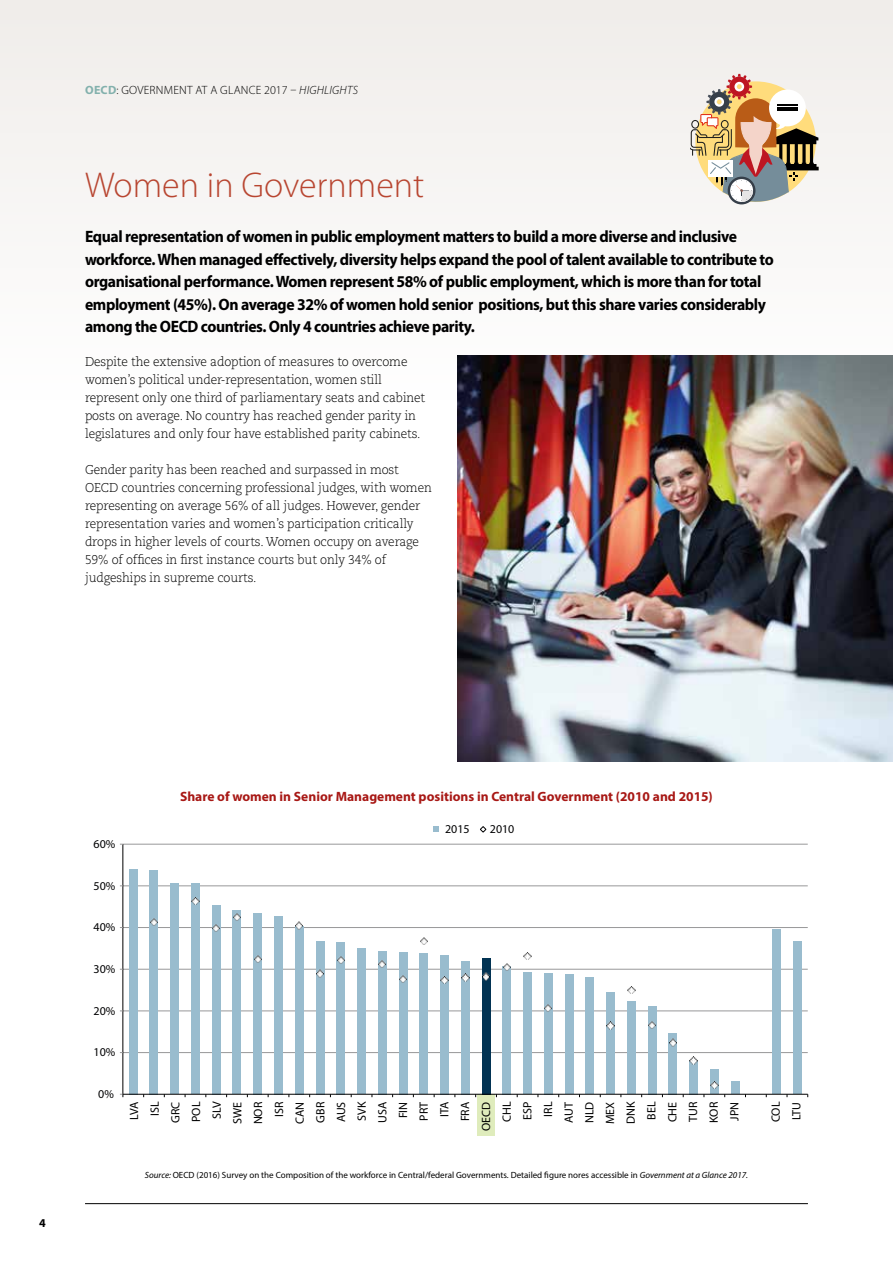
<style>
.page{position:relative;width:893px;height:1263px;background:#fff}
.page>*{position:absolute;margin:0;border:0;box-sizing:border-box;transform-origin:0 0}
.t1{font:300 36px "Myriad Pro";color:#b84631}
.t2{font:700 16.5px/22.5px "Myriad Pro";letter-spacing:-.025em;color:#000;scale:.95 1}
.t3{font:700 13.5px "Myriad Pro";color:#a81815}
.t4{font:300 12.75px/18px "Caecilia LT Pro 45";letter-spacing:-.01em;color:#000;scale:.95 1}
.t5{font:12px/20.7px "Myriad Pro";color:#000;text-align:right}
.t6{font:300 12px "Myriad Pro";letter-spacing:.02em;color:#000}
.t7{font:12px "Myriad Pro";color:#020203}
.t8{font:700 12px "Myriad Pro";color:#000}
.t9{font:9px "Myriad Pro";color:#000}
.s1{font-weight:700;color:#83b1ad}
.s2{font-style:italic}
</style>
<div class="page">
<div style="left:0;top:0;width:893px;height:400px;background:#f7f5f4"></div>
<hr style="left:85px;top:1203px;width:723px;height:1px;background:#000">
<img style="left:457px;top:356px;width:436px;height:405px">
<div style="left:477px;top:1094px;width:18px;height:42px;background:#dfecbc"></div>
<hr style="left:123px;top:1052px;width:685px;height:1px;background:#989899">
<hr style="left:123px;top:1010px;width:685px;height:1px;background:#989899">
<hr style="left:123px;top:969px;width:685px;height:1px;background:#989899">
<hr style="left:123px;top:927px;width:685px;height:1px;background:#989899">
<hr style="left:123px;top:885px;width:685px;height:1px;background:#989899">
<hr style="left:123px;top:844px;width:685px;height:1px;background:#989899">
<div style="left:482px;top:958px;width:8px;height:136px;background:#023353"></div>
<div style="left:793px;top:942px;width:9px;height:152px;background:#99bcce"></div>
<div style="left:772px;top:930px;width:9px;height:164px;background:#99bcce"></div>
<div style="left:731px;top:1081px;width:8px;height:13px;background:#99bcce"></div>
<div style="left:710px;top:1069px;width:8px;height:25px;background:#99bcce"></div>
<div style="left:689px;top:1061px;width:9px;height:33px;background:#99bcce"></div>
<div style="left:669px;top:1033px;width:8px;height:61px;background:#99bcce"></div>
<div style="left:648px;top:1006px;width:8px;height:88px;background:#99bcce"></div>
<div style="left:627px;top:1001px;width:8px;height:93px;background:#99bcce"></div>
<div style="left:606px;top:992px;width:9px;height:102px;background:#99bcce"></div>
<div style="left:586px;top:977px;width:8px;height:117px;background:#99bcce"></div>
<div style="left:565px;top:974px;width:8px;height:120px;background:#99bcce"></div>
<div style="left:544px;top:973px;width:8px;height:121px;background:#99bcce"></div>
<div style="left:523px;top:972px;width:9px;height:122px;background:#99bcce"></div>
<div style="left:503px;top:966px;width:8px;height:128px;background:#99bcce"></div>
<div style="left:461px;top:961px;width:8px;height:133px;background:#99bcce"></div>
<div style="left:440px;top:955px;width:9px;height:139px;background:#99bcce"></div>
<div style="left:420px;top:953px;width:8px;height:141px;background:#99bcce"></div>
<div style="left:399px;top:952px;width:8px;height:142px;background:#99bcce"></div>
<div style="left:378px;top:951px;width:8px;height:143px;background:#99bcce"></div>
<div style="left:357px;top:949px;width:9px;height:145px;background:#99bcce"></div>
<div style="left:337px;top:942px;width:8px;height:152px;background:#99bcce"></div>
<div style="left:316px;top:941px;width:8px;height:153px;background:#99bcce"></div>
<div style="left:295px;top:926px;width:8px;height:168px;background:#99bcce"></div>
<div style="left:274px;top:916px;width:9px;height:178px;background:#99bcce"></div>
<div style="left:254px;top:913px;width:8px;height:181px;background:#99bcce"></div>
<div style="left:233px;top:910px;width:8px;height:184px;background:#99bcce"></div>
<div style="left:212px;top:905px;width:8px;height:189px;background:#99bcce"></div>
<div style="left:191px;top:884px;width:9px;height:210px;background:#99bcce"></div>
<div style="left:171px;top:883px;width:8px;height:211px;background:#99bcce"></div>
<div style="left:150px;top:870px;width:8px;height:224px;background:#99bcce"></div>
<div style="left:129px;top:869px;width:8px;height:225px;background:#99bcce"></div>
<hr style="left:122px;top:844px;width:1px;height:250px;background:#000">
<hr style="left:123px;top:1094px;width:685px;height:1px;background:#000">
<svg style="left:150px;top:918px;width:8px;height:7px"></svg>
<svg style="left:192px;top:897px;width:7px;height:7px"></svg>
<svg style="left:213px;top:924px;width:7px;height:8px"></svg>
<svg style="left:233px;top:913px;width:8px;height:7px"></svg>
<svg style="left:254px;top:955px;width:7px;height:7px"></svg>
<svg style="left:296px;top:922px;width:7px;height:7px"></svg>
<svg style="left:316px;top:970px;width:8px;height:7px"></svg>
<svg style="left:337px;top:956px;width:7px;height:8px"></svg>
<svg style="left:379px;top:960px;width:7px;height:7px"></svg>
<svg style="left:399px;top:975px;width:8px;height:8px"></svg>
<svg style="left:420px;top:937px;width:7px;height:8px"></svg>
<svg style="left:441px;top:976px;width:7px;height:7px"></svg>
<svg style="left:462px;top:974px;width:7px;height:7px"></svg>
<svg style="left:482px;top:973px;width:8px;height:7px"></svg>
<svg style="left:503px;top:963px;width:7px;height:8px"></svg>
<svg style="left:524px;top:952px;width:7px;height:8px"></svg>
<svg style="left:545px;top:1004px;width:7px;height:7px"></svg>
<svg style="left:607px;top:1022px;width:7px;height:7px"></svg>
<svg style="left:628px;top:986px;width:7px;height:8px"></svg>
<svg style="left:648px;top:1021px;width:8px;height:7px"></svg>
<svg style="left:669px;top:1039px;width:7px;height:7px"></svg>
<svg style="left:690px;top:1057px;width:7px;height:7px"></svg>
<svg style="left:711px;top:1081px;width:7px;height:7px"></svg>
<svg style="left:434px;top:827px;width:5px;height:5px"></svg>
<svg style="left:480px;top:826px;width:7px;height:7px"></svg>
<svg style="left:690px;top:74px;width:129px;height:131px"></svg>
<p class="t6" style="left:85px;top:83px;width:274px"><span class="s1">OECD</span>: GOVERNMENT AT A GLANCE 2017 – <span class="s2">HIGHLIGHTS</span></p>
<h1 class="t1" style="left:85px;top:163px;width:341px">Women in Government</h1>
<p class="t2" style="left:85px;top:225px;width:727px">Equal representation of women in public employment matters to build a more diverse and inclusive workforce. When managed effectively, diversity helps expand the pool of talent available to contribute to organisational performance. Women represent 58% of public employment, which is more than for total employment (45%). On average 32% of women hold senior positions, but this share varies considerably among the OECD countries. Only 4 countries achieve parity.</p>
<p class="t4" style="left:85px;top:352px;width:360px">Despite the extensive adoption of measures to overcome women’s political under-representation, women still represent only one third of parliamentary seats and cabinet posts on average. No country has reached gender parity in legislatures and only four have established parity cabinets.</p>
<p class="t4" style="left:85px;top:460px;width:367px">Gender parity has been reached and surpassed in most OECD countries concerning professional judges, with women representing on average 56% of all judges. However, gender representation varies and women’s participation critically drops in higher levels of courts. Women occupy on average 59% of offices in first instance courts but only 34% of judgeships in supreme courts.</p>
<p class="t8" style="left:39px;top:1215px;width:8px">4</p>
<p class="t7" style="left:94px;top:836px;width:23px">60%</p>
<p class="t7" style="left:94px;top:878px;width:23px">50%</p>
<p class="t7" style="left:94px;top:920px;width:23px">40%</p>
<p class="t7" style="left:94px;top:961px;width:23px">30%</p>
<p class="t7" style="left:94px;top:1003px;width:23px">20%</p>
<p class="t7" style="left:94px;top:1045px;width:23px">10%</p>
<p class="t7" style="left:98px;top:1086px;width:17px">0%</p>
<p class="t3" style="left:180px;top:788px;width:534px">Share of women in Senior Management positions in Central Government (2010 and 2015)</p>
<p class="t7" style="left:445px;top:821px;width:26px">2015</p>
<p class="t7" style="left:490px;top:821px;width:26px">2010</p>
<p class="t5" style="left:124px;top:1131px;width:31px;rotate:-90deg">LVA<br>ISL<br>GRC<br>POL<br>SLV<br>SWE<br>NOR<br>ISR<br>CAN<br>GBR<br>AUS<br>SVK<br>USA<br>FIN<br>PRT<br>ITA<br>FRA<br>OECD<br>CHL<br>ESP<br>IRL<br>AUT<br>NLD<br>MEX<br>DNK<br>BEL<br>CHE<br>TUR<br>KOR<br>JPN</p>
<p class="t5" style="left:765px;top:1122px;width:22px;text-align:left;rotate:-90deg">COL<br>LTU</p>
<p class="t9" style="left:145px;top:1169px;width:605px"><span class="s2">Source:</span> OECD (2016) Survey on the Composition of the workforce in Central/federal Governments. Detailed figure nores accessible in <span class="s2">Government at a Glance 2017.</span></p>
</div>
